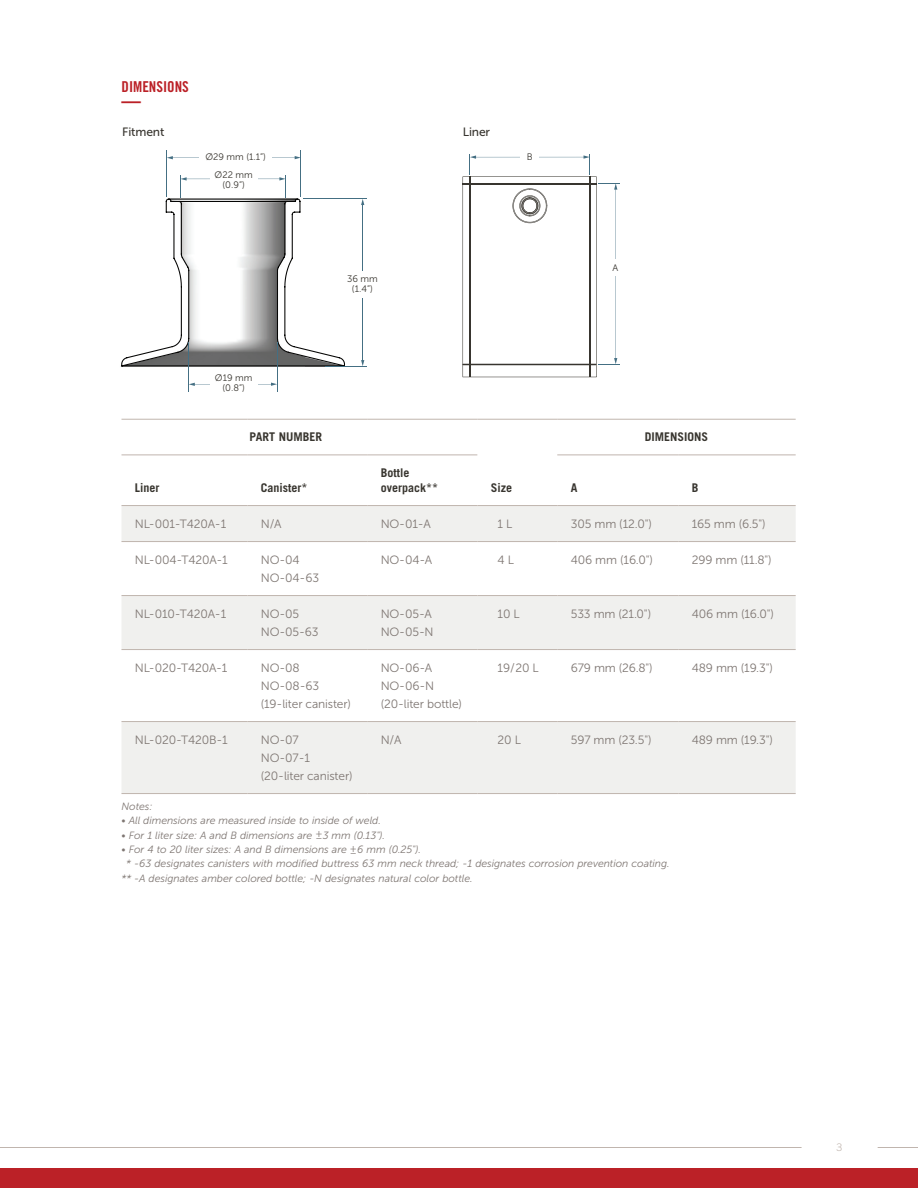
<style>
.page{position:relative;width:918px;height:1188px;background:#fff}
.page>*{position:absolute;margin:0;border:0;box-sizing:border-box;transform-origin:0 0}
.t1{font:700 expanded 20.25px "Trade Gothic LT Std";color:#bb2127;scale:.96 1}
.t2{font:15px "Trade Gothic LT Std Bd Cn 20";color:#bb2127}
.t3{font:12px/18px "Museo Sans 300";letter-spacing:-.01em;color:#7e7672}
.t4{font:700 12px/15px "Trade Gothic LT Std";color:#38352f}
.t5{font:12px "Museo Sans 500";letter-spacing:-.01em;color:#38352f}
.t6{font:italic 10.5px "Museo Sans 300";letter-spacing:-.005em;color:#7e7672}
.t7{font:300 10.5px "Trade Gothic LT Std";color:#c0b5ae}
.t8{font:9.45px/10.2px "Museo Sans 300";color:#38352f;text-align:center}
</style>
<div class="page">
<div style="left:0;top:1168px;width:918px;height:20px;background:#bb2127"></div>
<hr style="left:878px;top:1147px;width:40px;height:1px;background:#c0b5ae">
<hr style="left:0;top:1147px;width:802px;height:1px;background:#c0b5ae">
<svg style="left:122px;top:506px;width:674px;height:287px;fill:#f0f0ee"></svg>
<hr style="left:477px;top:649px;width:80px;height:1px;background:#c0b5ae">
<hr style="left:122px;top:649px;width:125px;height:1px;background:#c0b5ae">
<hr style="left:247px;top:649px;width:120px;height:1px;background:#c0b5ae">
<hr style="left:367px;top:649px;width:110px;height:1px;background:#c0b5ae">
<hr style="left:557px;top:649px;width:121px;height:1px;background:#c0b5ae">
<hr style="left:678px;top:649px;width:118px;height:1px;background:#c0b5ae">
<hr style="left:122px;top:541px;width:125px;height:1px;background:#c0b5ae">
<hr style="left:477px;top:541px;width:80px;height:1px;background:#c0b5ae">
<hr style="left:247px;top:541px;width:120px;height:1px;background:#c0b5ae">
<hr style="left:367px;top:541px;width:110px;height:1px;background:#c0b5ae">
<hr style="left:557px;top:541px;width:121px;height:1px;background:#c0b5ae">
<hr style="left:678px;top:541px;width:118px;height:1px;background:#c0b5ae">
<hr style="left:122px;top:595px;width:125px;height:1px;background:#c0b5ae">
<hr style="left:477px;top:595px;width:80px;height:1px;background:#c0b5ae">
<hr style="left:247px;top:595px;width:120px;height:1px;background:#c0b5ae">
<hr style="left:367px;top:595px;width:110px;height:1px;background:#c0b5ae">
<hr style="left:557px;top:595px;width:121px;height:1px;background:#c0b5ae">
<hr style="left:678px;top:595px;width:118px;height:1px;background:#c0b5ae">
<hr style="left:477px;top:419px;width:80px;height:1px;background:#c0b5ae">
<hr style="left:122px;top:505px;width:125px;height:1px;background:#c0b5ae">
<hr style="left:247px;top:505px;width:120px;height:1px;background:#c0b5ae">
<hr style="left:367px;top:505px;width:110px;height:1px;background:#c0b5ae">
<hr style="left:477px;top:505px;width:80px;height:1px;background:#c0b5ae">
<hr style="left:557px;top:505px;width:121px;height:1px;background:#c0b5ae">
<hr style="left:678px;top:505px;width:118px;height:1px;background:#c0b5ae">
<hr style="left:557px;top:419px;width:121px;height:1px;background:#c0b5ae">
<hr style="left:678px;top:419px;width:118px;height:1px;background:#c0b5ae">
<hr style="left:557px;top:455px;width:121px;height:1px;background:#c0b5ae">
<hr style="left:678px;top:455px;width:118px;height:1px;background:#c0b5ae">
<hr style="left:122px;top:419px;width:125px;height:1px;background:#c0b5ae">
<hr style="left:247px;top:419px;width:120px;height:1px;background:#c0b5ae">
<hr style="left:367px;top:419px;width:110px;height:1px;background:#c0b5ae">
<hr style="left:122px;top:455px;width:125px;height:1px;background:#c0b5ae">
<hr style="left:247px;top:455px;width:120px;height:1px;background:#c0b5ae">
<hr style="left:367px;top:455px;width:110px;height:1px;background:#c0b5ae">
<hr style="left:122px;top:721px;width:125px;height:1px;background:#c0b5ae">
<hr style="left:247px;top:721px;width:120px;height:1px;background:#c0b5ae">
<hr style="left:367px;top:721px;width:110px;height:1px;background:#c0b5ae">
<hr style="left:477px;top:721px;width:80px;height:1px;background:#c0b5ae">
<hr style="left:557px;top:721px;width:121px;height:1px;background:#c0b5ae">
<hr style="left:678px;top:721px;width:118px;height:1px;background:#c0b5ae">
<hr style="left:122px;top:793px;width:125px;height:1px;background:#c0b5ae">
<hr style="left:247px;top:793px;width:120px;height:1px;background:#c0b5ae">
<hr style="left:367px;top:793px;width:110px;height:1px;background:#c0b5ae">
<hr style="left:477px;top:793px;width:80px;height:1px;background:#c0b5ae">
<hr style="left:557px;top:793px;width:121px;height:1px;background:#c0b5ae">
<hr style="left:678px;top:793px;width:118px;height:1px;background:#c0b5ae">
<hr style="left:462px;top:183px;width:134px;height:1px;background:#38352f">
<hr style="left:462px;top:364px;width:134px;height:1px;background:#38352f">
<img style="left:120px;top:198px;width:231px;height:174px">
<hr style="left:194px;top:384px;width:78px;height:1px;background:#446f83">
<svg style="left:190px;top:383px;width:5px;height:3px"></svg>
<svg style="left:271px;top:383px;width:6px;height:3px"></svg>
<hr style="left:189px;top:343px;width:1px;height:49px;background:#446f83">
<hr style="left:277px;top:343px;width:1px;height:49px;background:#446f83">
<hr style="left:363px;top:204px;width:1px;height:157px;background:#446f83">
<svg style="left:361px;top:200px;width:3px;height:5px"></svg>
<svg style="left:361px;top:360px;width:3px;height:6px"></svg>
<hr style="left:303px;top:199px;width:64px;height:1px;background:#446f83">
<hr style="left:325px;top:366px;width:42px;height:1px;background:#446f83">
<div style="left:343px;top:271px;width:39px;height:26px;background:#fff"></div>
<div style="left:210px;top:369px;width:47px;height:25px;background:#fff"></div>
<svg style="left:121px;top:175px;width:224px;height:191px"></svg>
<div style="left:210px;top:166px;width:47px;height:25px;background:#fff"></div>
<hr style="left:172px;top:157px;width:124px;height:1px;background:#446f83">
<svg style="left:295px;top:156px;width:6px;height:3px"></svg>
<svg style="left:168px;top:156px;width:5px;height:3px"></svg>
<hr style="left:301px;top:150px;width:1px;height:46px;background:#446f83">
<hr style="left:167px;top:150px;width:1px;height:46px;background:#446f83">
<div style="left:199px;top:148px;width:73px;height:17px;background:#fff"></div>
<svg style="left:463px;top:154px;width:156px;height:223px"></svg>
<div style="left:606px;top:259px;width:19px;height:17px;background:#fff"></div>
<p class="t2" style="left:122px;top:77px;width:69px">DIMENSIONS</p>
<h1 class="t1" style="left:122px;top:88px;width:22px">—</h1>
<p class="t5" style="left:122px;top:125px;width:44px">Fitment</p>
<p class="t5" style="left:463px;top:125px;width:29px">Liner</p>
<p class="t8" style="left:205px;top:152px;width:62px">Ø29 mm (1.1”)</p>
<p class="t8" style="left:215px;top:170px;width:40px">Ø22 mm (0.9”)</p>
<p class="t8" style="left:215px;top:373px;width:39px">Ø19 mm (0.8”)</p>
<p class="t8" style="left:347px;top:274px;width:32px">36 mm (1.4”)</p>
<p class="t8" style="left:527px;top:152px;width:7px">B</p>
<p class="t8" style="left:613px;top:263px;width:7px">A</p>
<p class="t4" style="left:250px;top:429px;width:74px">PART NUMBER</p>
<p class="t4" style="left:645px;top:429px;width:65px">DIMENSIONS</p>
<p class="t4" style="left:135px;top:480px;width:26px">Liner</p>
<p class="t4" style="left:261px;top:480px;width:48px">Canister*</p>
<p class="t4" style="left:381px;top:465px;width:59px">Bottle overpack**</p>
<p class="t4" style="left:491px;top:480px;width:23px">Size</p>
<p class="t4" style="left:571px;top:480px;width:8px">A</p>
<p class="t4" style="left:692px;top:480px;width:8px">B</p>
<p class="t3" style="left:135px;top:515px;width:93px">NL-001-T420A-1</p>
<p class="t3" style="left:261px;top:515px;width:22px">N/A</p>
<p class="t3" style="left:381px;top:515px;width:52px">NO-01-A</p>
<p class="t3" style="left:498px;top:515px;width:16px">1 L</p>
<p class="t3" style="left:571px;top:515px;width:83px">305 mm (12.0")</p>
<p class="t3" style="left:692px;top:515px;width:75px">165 mm (6.5")</p>
<p class="t3" style="left:135px;top:551px;width:94px">NL-004-T420A-1</p>
<p class="t3" style="left:261px;top:551px;width:60px">NO-04<br>NO-04-63</p>
<p class="t3" style="left:381px;top:551px;width:53px">NO-04-A</p>
<p class="t3" style="left:498px;top:551px;width:18px">4 L</p>
<p class="t3" style="left:571px;top:551px;width:84px">406 mm (16.0")</p>
<p class="t3" style="left:692px;top:551px;width:81px">299 mm (11.8")</p>
<p class="t3" style="left:135px;top:605px;width:93px">NL-010-T420A-1</p>
<p class="t3" style="left:261px;top:605px;width:59px">NO-05<br>NO-05-63</p>
<p class="t3" style="left:381px;top:605px;width:54px">NO-05-A<br>NO-05-N</p>
<p class="t3" style="left:498px;top:605px;width:24px">10 L</p>
<p class="t3" style="left:571px;top:605px;width:82px">533 mm (21.0")</p>
<p class="t3" style="left:692px;top:605px;width:84px">406 mm (16.0")</p>
<p class="t3" style="left:135px;top:659px;width:94px">NL-020-T420A-1</p>
<p class="t3" style="left:261px;top:659px;width:92px">NO-08<br>NO-08-63 (19-liter canister)</p>
<p class="t3" style="left:381px;top:659px;width:83px">NO-06-A<br>NO-06-N (20-liter bottle)</p>
<p class="t3" style="left:498px;top:659px;width:43px">19/ 20 L</p>
<p class="t3" style="left:571px;top:659px;width:83px">679 mm (26.8")</p>
<p class="t3" style="left:692px;top:659px;width:83px">489 mm (19.3")</p>
<p class="t3" style="left:135px;top:731px;width:94px">NL-020-T420B-1</p>
<p class="t3" style="left:261px;top:731px;width:93px">NO-07<br>NO-07-1 (20-liter canister)</p>
<p class="t3" style="left:381px;top:731px;width:22px">N/A</p>
<p class="t3" style="left:498px;top:731px;width:25px">20 L</p>
<p class="t3" style="left:571px;top:731px;width:82px">597 mm (23.5")</p>
<p class="t3" style="left:692px;top:731px;width:83px">489 mm (19.3")</p>
<p class="t6" style="left:121px;top:801px;width:33px">Notes:</p>
<p class="t6" style="left:121px;top:815px;width:261px">• All dimensions are measured inside to inside of weld.</p>
<p class="t6" style="left:121px;top:829px;width:265px">• For 1 liter size: A and B dimensions are ±3 mm (0.13").</p>
<p class="t6" style="left:121px;top:844px;width:301px">• For 4 to 20 liter sizes: A and B dimensions are ±6 mm (0.25").</p>
<p class="t6" style="left:126px;top:858px;width:545px">* -63 designates canisters with modified buttress 63 mm neck thread; -1 designates corrosion prevention coating.</p>
<p class="t6" style="left:121px;top:872px;width:353px">** -A designates amber colored bottle; -N designates natural color bottle.</p>
<p class="t7" style="left:837px;top:1141px;width:7px">3</p>
</div>
